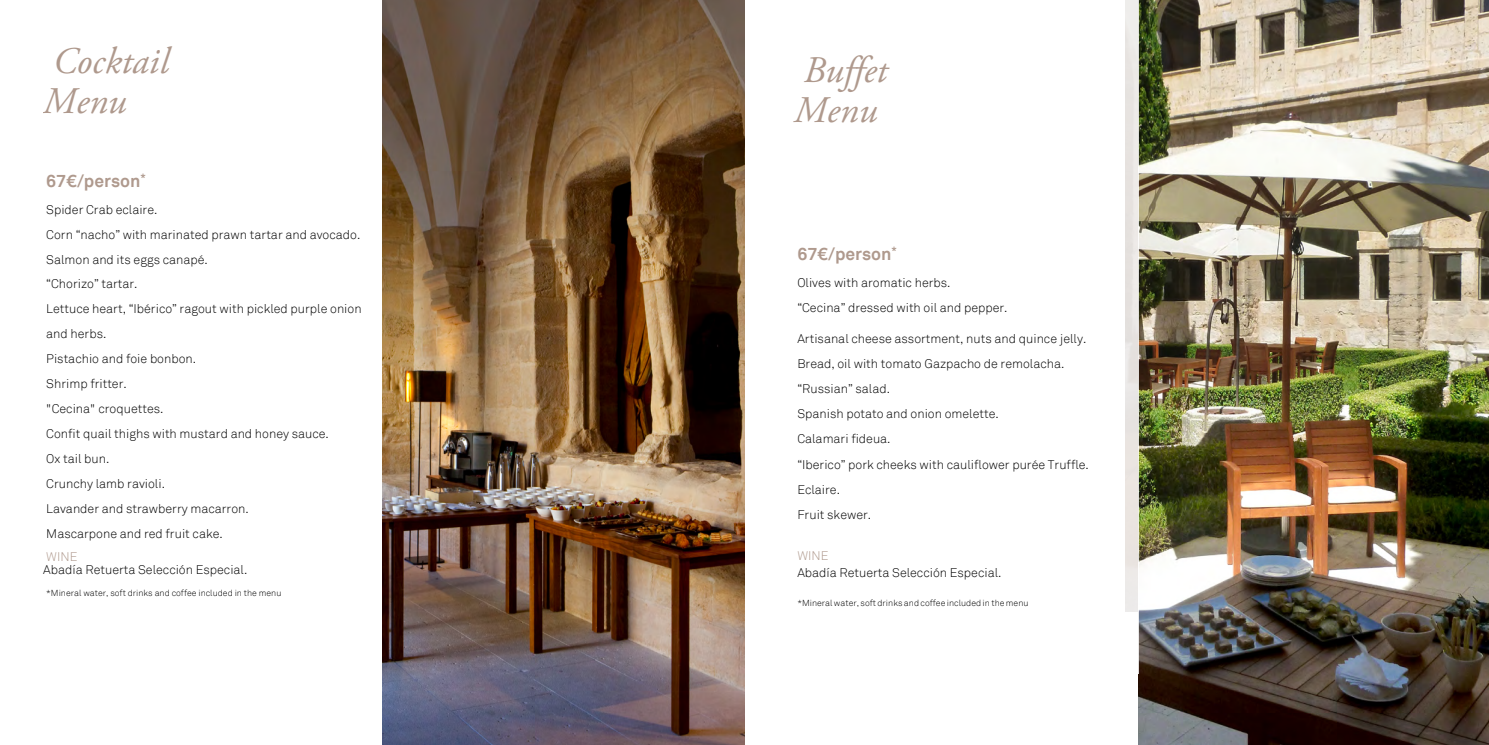
<style>
.page{position:relative;width:1489px;height:745px;background:#fff}
.page>*{position:absolute;margin:0;border:0;box-sizing:border-box;transform-origin:0 0}
.t1{font:italic 37.5px/39.8px "Adobe Garamond Pro";color:#af998d}
.t2{font:700 17.5px "Akkurat";color:#af998d}
.t3{font:300 12.5px/24.9px "Akkurat";color:#000}
.t4{font:300 12.5px "Akkurat";color:#000}
.t5{font:300 12.5px "Akkurat";color:#af998d}
.t6{font:300 8.75px "Akkurat";color:#000}
.s1{font-style:inherit}
</style>
<div class="page">
<img style="left:1138px;top:0;width:350px;height:744px">
<img style="left:383px;top:0;width:361px;height:744px">
<h1 class="t1" style="left:43px;top:42px;width:127px">Cocktail<br>Menu</h1>
<h2 class="t2" style="left:46px;top:169px;width:101px">67€/person<sup>*</sup></h2>
<p class="t3" style="left:46px;top:197px;width:317px">Spider Crab eclaire.<br>Corn “nacho” with marinated prawn tartar and avocado.<br>Salmon and its eggs canapé.<br>“Chorizo” tartar.<br>Lettuce heart, “Ibérico” ragout with pickled purple onion and herbs.<br>Pistachio and foie bonbon.<br>Shrimp fritter.<br>"Cecina" croquettes.<br>Confit quail thighs with mustard and honey sauce.<br>Ox tail bun.<br>Crunchy lamb ravioli.<br>Lavander and strawberry macarron.<br>Mascarpone and red fruit cake.</p>
<p class="t5" style="left:46px;top:549px;width:33px">WINE</p>
<p class="t4" style="left:43px;top:561px;width:206px">Abadía Retuerta Selección Especial.</p>
<p class="t6" style="left:46px;top:587px;width:237px">*Mineral water, soft drinks and coffee included in the menu</p>
<h1 class="t1" style="left:794px;top:51px;width:94px">Buffet<br>Menu</h1>
<h2 class="t2" style="left:797px;top:242px;width:101px">67€/person<sup>*</sup></h2>
<p class="t3" style="left:797px;top:270px;width:212px">Olives with aromatic herbs.<br>“Cecina” dressed with oil and pepper.</p>
<p class="t3" style="left:797px;top:327px;width:290px;line-height:24.1px">Artisanal cheese assortment, nuts and quince jelly.<br>Bread, oil with tomato <span class="s1">Gazpacho de remolacha</span>.</p>
<p class="t3" style="left:797px;top:376px;width:293px">“Russian” salad.<br>Spanish potato and onion omelette.<br>Calamari fideua.<br>“Iberico” pork cheeks with cauliflower purée Truffle.<br>Eclaire.<br>Fruit skewer.</p>
<p class="t5" style="left:797px;top:547px;width:33px">WINE</p>
<p class="t4" style="left:797px;top:565px;width:206px">Abadía Retuerta Selección Especial.</p>
<p class="t6" style="left:797px;top:597px;width:233px">*Mineral water, soft drinks and coffee included in the menu</p>
</div>
